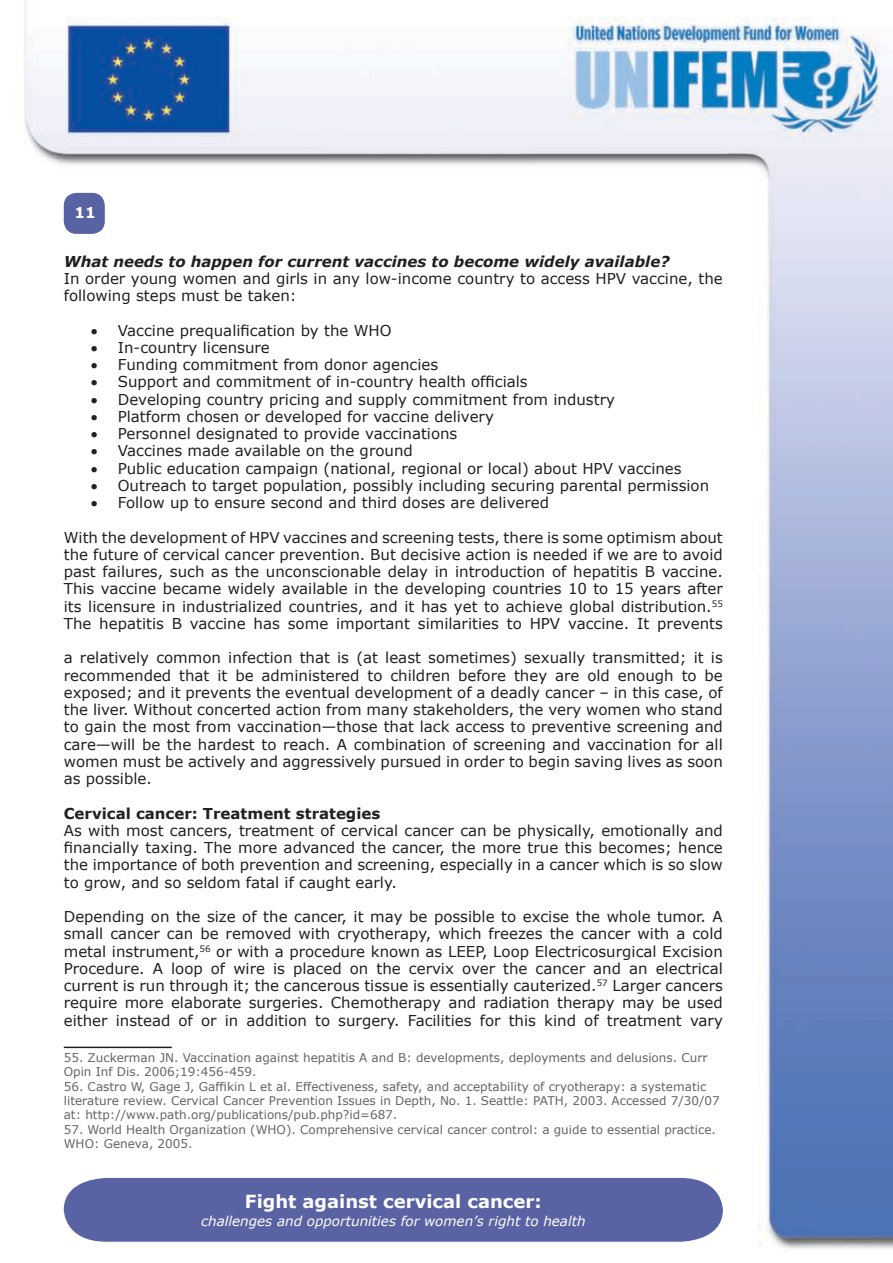
<style>
.page{position:relative;width:893px;height:1263px;background:#fff}
.page>*{position:absolute;margin:0;border:0;box-sizing:border-box;transform-origin:0 0}
.t1{font:700 18px "Verdana";color:#fff}
.t2{font:15px/17.2px "Verdana";color:#231f20;text-align:justify}
.t3{font:italic 700 15px "Verdana";color:#231f20}
.t4{font:700 15px "Verdana";color:#231f20}
.t5{font:700 15px "Verdana";color:#fff}
.t6{font:italic 13.5px "Verdana";color:#fff}
.t7{font:12px/14.4px "Verdana";color:#636466}
</style>
<div class="page">
<img style="left:24px;top:0;width:869px;height:1249px">
<div style="left:64px;top:193px;width:41px;height:41px;background:#5962a3;border-radius:13px"></div>
<div style="left:64px;top:1178px;width:659px;height:64px;background:#5962a3"></div>
<hr style="left:64px;top:1046px;width:108px;height:2px;background:#231f20">
<p class="t5" style="left:74px;top:203px;width:23px">11</p>
<p class="t3" style="left:64px;top:252px;width:607px">What needs to happen for current vaccines to become widely available?</p>
<p class="t2" style="left:64px;top:269px;width:661px">In order young women and girls in any low-income country to access HPV vaccine, the following steps must be taken:</p>
<p class="t2" style="left:91px;top:321px;width:302px">• Vaccine prequalification by the WHO</p>
<p class="t2" style="left:91px;top:338px;width:181px">• In-country licensure</p>
<p class="t2" style="left:91px;top:356px;width:349px">• Funding commitment from donor agencies</p>
<p class="t2" style="left:91px;top:373px;width:438px">• Support and commitment of in-country health officials</p>
<p class="t2" style="left:91px;top:390px;width:526px">• Developing country pricing and supply commitment from industry</p>
<p class="t2" style="left:91px;top:407px;width:405px">• Platform chosen or developed for vaccine delivery</p>
<p class="t2" style="left:91px;top:425px;width:368px">• Personnel designated to provide vaccinations</p>
<p class="t2" style="left:91px;top:442px;width:324px">• Vaccines made available on the ground</p>
<p class="t2" style="left:91px;top:459px;width:592px">• Public education campaign (national, regional or local) about HPV vaccines</p>
<p class="t2" style="left:91px;top:476px;width:620px">• Outreach to target population, possibly including securing parental permission</p>
<p class="t2" style="left:91px;top:494px;width:460px">• Follow up to ensure second and third doses are delivered</p>
<p class="t2" style="left:64px;top:528px;width:661px">With the development of HPV vaccines and screening tests, there is some optimism about the future of cervical cancer prevention. But decisive action is needed if we are to avoid past failures, such as the unconscionable delay in introduction of hepatitis B vaccine.<br>This vaccine became widely available in the developing countries 10 to 15 years after its licensure in industrialized countries, and it has yet to achieve global distribution.<sup>55<br></sup>The hepatitis B vaccine has some important similarities to HPV vaccine. It prevents</p>
<p class="t2" style="left:64px;top:649px;width:661px">a relatively common infection that is (at least sometimes) sexually transmitted; it is recommended that it be administered to children before they are old enough to be exposed; and it prevents the eventual development of a deadly cancer – in this case, of the liver. Without concerted action from many stakeholders, the very women who stand to gain the most from vaccination—those that lack access to preventive screening and care—will be the hardest to reach. A combination of screening and vaccination for all women must be actively and aggressively pursued in order to begin saving lives as soon as possible.</p>
<p class="t4" style="left:64px;top:804px;width:318px">Cervical cancer: Treatment strategies</p>
<p class="t2" style="left:64px;top:821px;width:661px">As with most cancers, treatment of cervical cancer can be physically, emotionally and financially taxing. The more advanced the cancer, the more true this becomes; hence the importance of both prevention and screening, especially in a cancer which is so slow to grow, and so seldom fatal if caught early.</p>
<p class="t2" style="left:64px;top:908px;width:661px">Depending on the size of the cancer, it may be possible to excise the whole tumor. A small cancer can be removed with cryotherapy, which freezes the cancer with a cold metal instrument,<sup>56</sup> or with a procedure known as LEEP, Loop Electricosurgical Excision Procedure. A loop of wire is placed on the cervix over the cancer and an electrical current is run through it; the cancerous tissue is essentially cauterized.<sup>57</sup> Larger cancers require more elaborate surgeries. Chemotherapy and radiation therapy may be used either instead of or in addition to surgery. Facilities for this kind of treatment vary</p>
<p class="t7" style="left:64px;top:1050px;width:645px">55. Zuckerman JN. Vaccination against hepatitis A and B: developments, deployments and delusions. Curr<br>Opin Inf Dis. 2006;19:456-459.</p>
<p class="t7" style="left:64px;top:1078px;width:658px">56. Castro W, Gage J, Gaffikin L et al. Effectiveness, safety, and acceptability of cryotherapy: a systematic literature review. Cervical Cancer Prevention Issues in Depth, No. 1. Seattle: PATH, 2003. Accessed 7/30/07 at: http://www.path.org/publications/pub.php?id=687.</p>
<p class="t7" style="left:64px;top:1122px;width:654px">57. World Health Organization (WHO). Comprehensive cervical cancer control: a guide to essential practice.<br>WHO: Geneva, 2005.</p>
<p class="t1" style="left:245px;top:1190px;width:298px">Fight against cervical cancer:</p>
<p class="t6" style="left:201px;top:1212px;width:386px">challenges and opportunities for women’s right to health</p>
</div>
